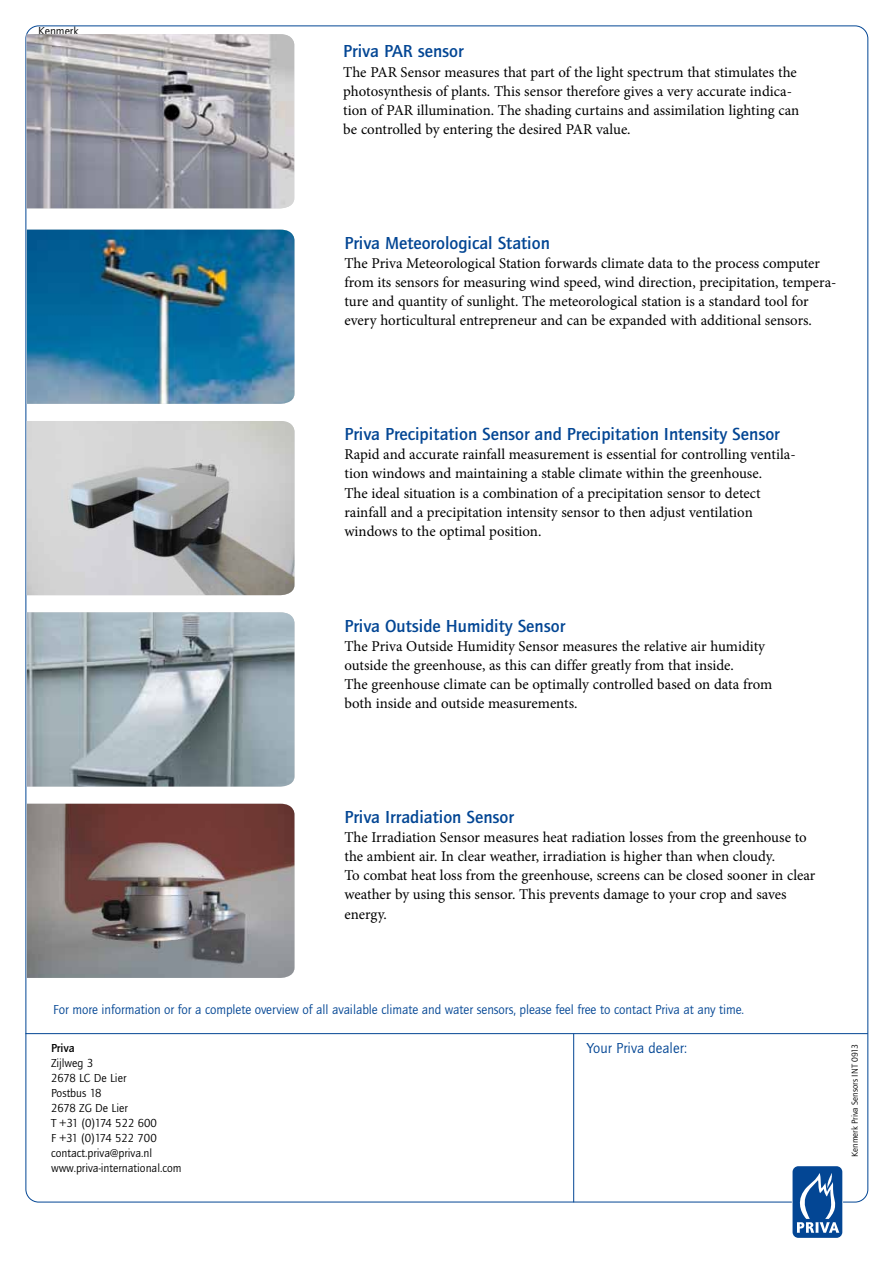
<style>
.page{position:relative;width:893px;height:1263px;background:#fff}
.page>*{position:absolute;margin:0;border:0;box-sizing:border-box;transform-origin:0 0}
.t1{font:700 18px "ITC Quay";color:#034694}
.t2{font:15px/19.2px "Minion Pro";color:#000}
.t3{font:15px "ITC Quay";color:#034694}
.t4{font:13.5px "ITC Quay";letter-spacing:-.005em;color:#034694}
.t5{font:12px/15px "ITC Quay";color:#000}
.t6{font:700 12px "ITC Quay";color:#000}
.t7{font:9px "ITC Quay";color:#000}
</style>
<div class="page">
<hr style="left:26px;top:1033px;width:842px;height:1px;background:#034694">
<hr style="left:573px;top:1034px;width:1px;height:168px;background:#034694">
<div style="left:792px;top:1165px;width:51px;height:73px;border:2px solid #fff;border-radius:6px"></div>
<div style="left:792px;top:1166px;width:50px;height:72px;background:#034694;border-radius:6px"></div>
<svg style="left:797px;top:1173px;width:42px;height:60px"></svg>
<img style="left:27px;top:230px;width:267px;height:174px">
<img style="left:27px;top:421px;width:267px;height:174px">
<img style="left:27px;top:612px;width:267px;height:174px">
<img style="left:27px;top:804px;width:267px;height:174px">
<img style="left:27px;top:34px;width:267px;height:174px">
<p class="t5" style="left:38px;top:23px;width:42px">Kenmerk</p>
<p class="t1" style="left:343px;top:41px;width:122px">Priva PAR sensor</p>
<p class="t2" style="left:343px;top:62px;width:457px">The PAR Sensor measures that part of the light spectrum that stimulates the photosynthesis of plants. This sensor therefore gives a very accurate indica&shy;tion of PAR illumination. The shading curtains and assimilation lighting can be controlled by entering the desired PAR value.</p>
<p class="t1" style="left:344px;top:233px;width:207px">Priva Meteorological Station</p>
<p class="t2" style="left:344px;top:254px;width:494px">The Priva Meteorological Station forwards climate data to the process computer from its sensors for measuring wind speed, wind direction, precipitation, tempera&shy;ture and quantity of sunlight. The meteorological station is a standard tool for every horticultural entrepreneur and can be expanded with additional sensors.</p>
<p class="t1" style="left:344px;top:424px;width:437px">Priva Precipitation Sensor and Precipitation Intensity Sensor</p>
<p class="t2" style="left:344px;top:445px;width:453px">Rapid and accurate rainfall measurement is essential for controlling ventila&shy;tion windows and maintaining a stable climate within the greenhouse.<br>The ideal situation is a combination of a precipitation sensor to detect rainfall and a precipitation intensity sensor to then adjust ventilation windows to the optimal position.</p>
<p class="t1" style="left:344px;top:615px;width:222px">Priva Outside Humidity Sensor</p>
<p class="t2" style="left:344px;top:636px;width:429px">The Priva Outside Humidity Sensor measures the relative air humidity outside the greenhouse, as this can differ greatly from that inside.<br>The greenhouse climate can be optimally controlled based on data from both inside and outside measurements.</p>
<p class="t1" style="left:344px;top:807px;width:171px">Priva Irradiation Sensor</p>
<p class="t2" style="left:344px;top:828px;width:472px">The Irradiation Sensor measures heat radiation losses from the greenhouse to the ambient air. In clear weather, irradiation is higher than when cloudy.<br>To combat heat loss from the greenhouse, screens can be closed sooner in clear weather by using this sensor. This prevents damage to your crop and saves energy.</p>
<p class="t4" style="left:53px;top:1002px;width:692px">For more information or for a complete overview of all available climate and water sensors, please feel free to contact Priva at any time.</p>
<p class="t6" style="left:51px;top:1041px;width:25px">Priva</p>
<p class="t3" style="left:587px;top:1039px;width:102px">Your Priva dealer:</p>
<p class="t5" style="left:51px;top:1056px;width:132px">Zijlweg 3<br>2678 LC De Lier<br>Postbus 18<br>2678 ZG De Lier<br>T +31 (0)174 522 600<br>F +31 (0)174 522 700 contact.priva@priva.nl www.priva-international.com</p>
<p class="t7" style="left:850px;top:1157px;width:114px;rotate:-90deg">Kenmerk Priva Sensors INT 0913</p>
</div>
